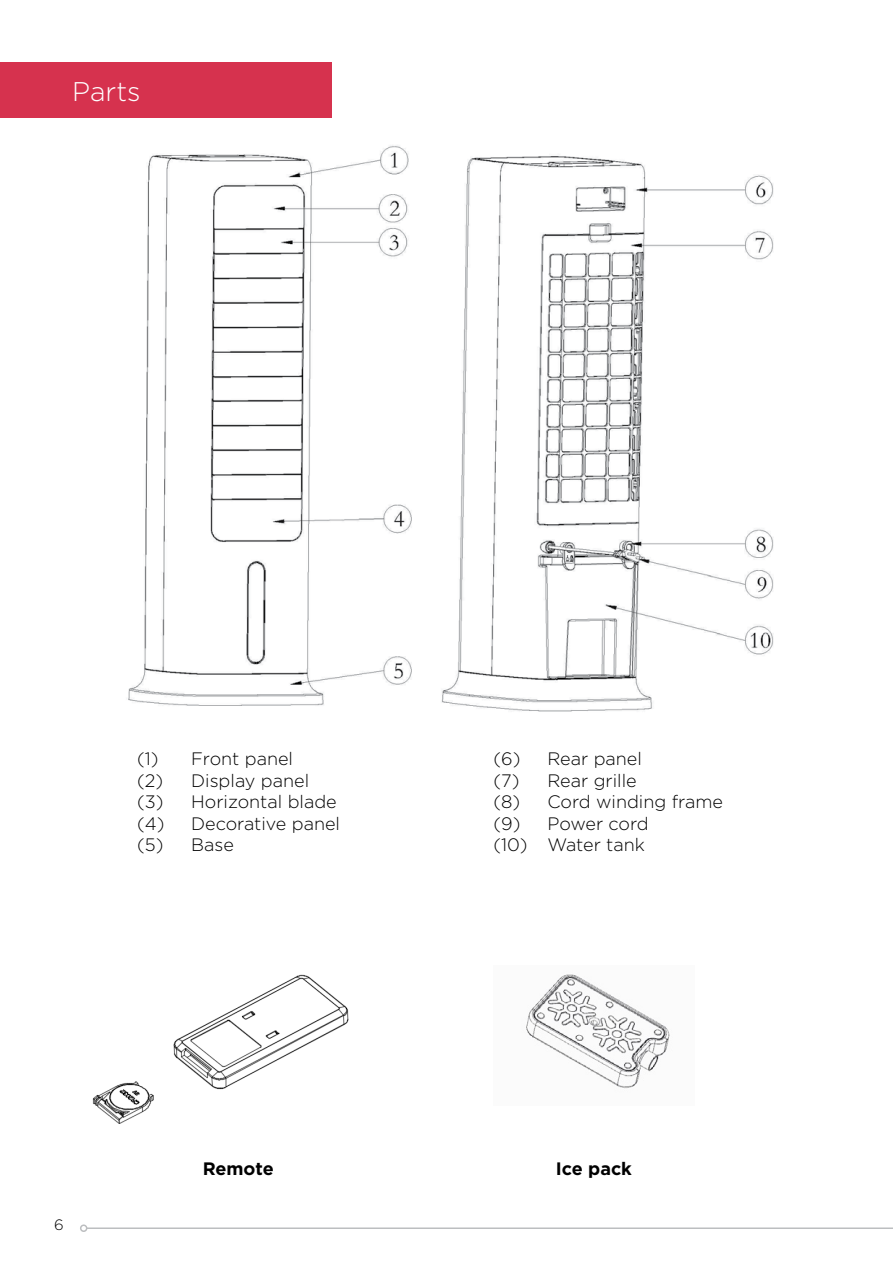
<style>
.page{position:relative;width:893px;height:1263px;background:#fff}
.page>*{position:absolute;margin:0;border:0;box-sizing:border-box;transform-origin:0 0}
.t1{font:300 27px "Gotham";color:#fff}
.t2{font:300 18px/21.6px "Gotham";color:#000}
.t3{font:700 18px "Gotham";color:#000}
.t4{font:300 15px "Gotham";color:#000}
</style>
<div class="page">
<div style="left:0;top:62px;width:331px;height:56px;background:#d6324e"></div>
<img style="left:526px;top:974px;width:144px;height:115px">
<img style="left:92px;top:974px;width:257px;height:150px">
<img style="left:128px;top:145px;width:646px;height:567px">
<hr style="left:87px;top:1227px;width:806px;height:2px;background:#bcbec0">
<div style="left:80px;top:1224px;width:7px;height:8px;border:2px solid #bcbec0;border-radius:50%"></div>
<h1 class="t1" style="left:72px;top:77px;width:70px">Parts</h1>
<p class="t2" style="left:137px;top:748px;width:204px">(1) Front panel<br>(2) Display panel (3) Horizontal blade (4) Decorative panel (5) Base</p>
<p class="t2" style="left:493px;top:748px;width:231px">(6) Rear panel<br>(7) Rear grille<br>(8) Cord winding frame (9) Power cord<br>(10) Water tank</p>
<p class="t4" style="left:54px;top:1217px;width:11px">6</p>
<p class="t3" style="left:203px;top:1158px;width:73px">Remote</p>
<p class="t3" style="left:556px;top:1158px;width:78px">Ice pack</p>
</div>
